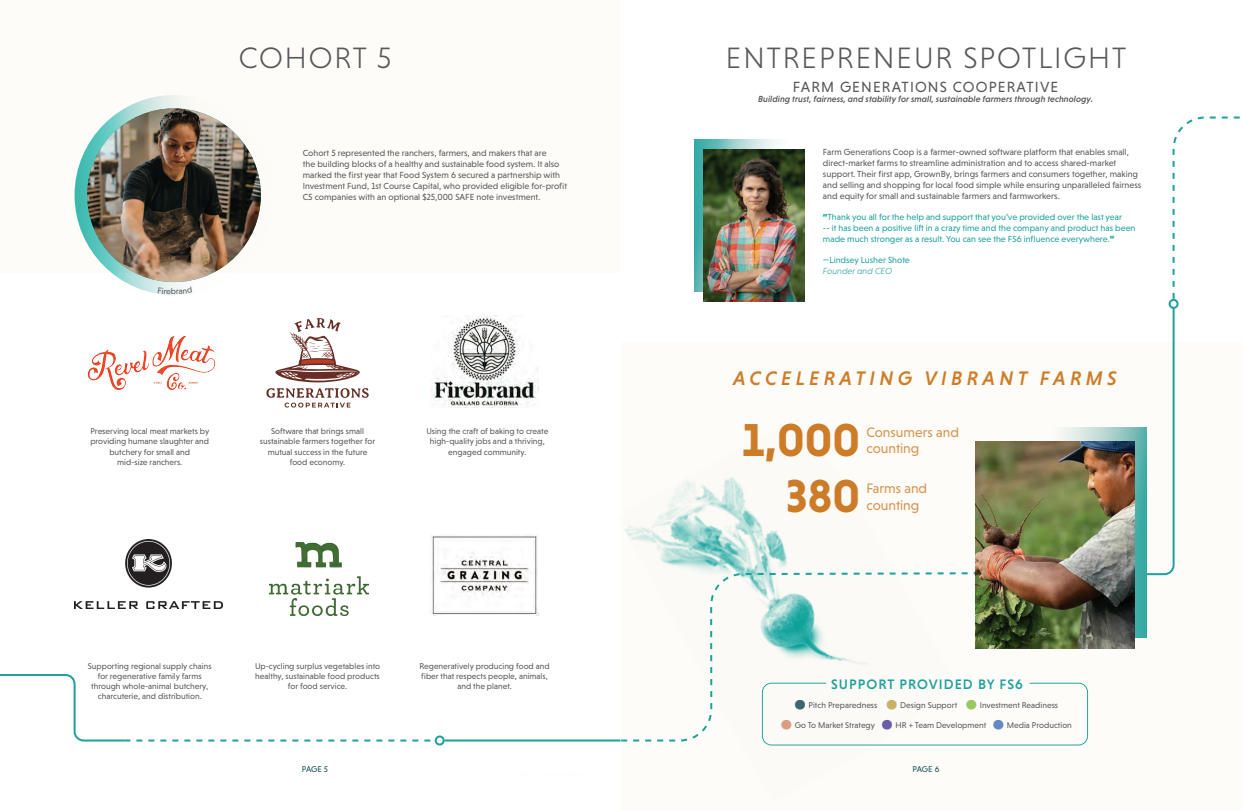
<style>
.page{position:relative;width:1242px;height:810px;background:#fff}
.page>*{position:absolute;margin:0;border:0;box-sizing:border-box;transform-origin:0 0}
.cohort_body{font:700 47px "Niveau Grotesk";color:#ce7c27}
.intro_copy{font:30px "Niveau Grotesk Light Small Caps";letter-spacing:.065em;color:#57585a}
.cohort_body-2{font:italic 500 20px "Niveau Grotesk";letter-spacing:.215em;color:#ce7c27}
.intro_copy-2{font:15px "Niveau Grotesk";letter-spacing:.075em;color:#57585a}
.cohort_body-3{font:14px "Niveau Grotesk";color:#d7924b}
.intro_copy-3{font:500 14px "Niveau Grotesk";letter-spacing:.075em;color:#1ea19c}
.intro_copy-4{font:9px/10.8px "Niveau Grotesk";color:#57585a}
.intro_copy-5{font:9px/10.8px "Niveau Grotesk";color:#1ea19c}
.intro_copy-6{font:italic 500 9px "Niveau Grotesk";color:#57585a}
.intro_copy-7{font:italic 300 9px "Niveau Grotesk";color:#1ea19c}
.cohort_body-4{font:8.5px/10.2px "Niveau Grotesk";color:#57585a;text-align:center}
.cohort_body-5{font:8.5px "Niveau Grotesk";letter-spacing:-.02em;color:#135057}
.s1{font-weight:900}
.s2{font-size:45px;color:#3d666d}
.s3{font-size:45px;color:#c7b266}
.s4{font-size:45px;color:#99c762}
.s5{font-size:45px;color:#db9d82}
.s6{font-size:45px;color:#6b5ca8}
.s7{font-size:45px;color:#6688c6}
</style>
<div class="page">
<div style="left:0;top:0;width:620px;height:810px;background:#fefcf8"></div>
<div style="left:620px;top:342px;width:622px;height:468px;background:#fefcf8"></div>
<div style="left:0;top:274px;width:620px;height:536px;background:#fff"></div>
<img style="left:87px;top:336px;width:129px;height:54px">
<img style="left:430px;top:315px;width:109px;height:93px">
<svg style="left:266px;top:388px;width:103px;height:20px"></svg>
<svg style="left:275px;top:318px;width:85px;height:64px"></svg>
<img style="left:270px;top:542px;width:99px;height:73px">
<img style="left:74px;top:540px;width:149px;height:69px">
<img style="left:430px;top:534px;width:109px;height:82px">
<svg style="left:75px;top:95px;width:200px;height:200px"></svg>
<hr style="left:445px;top:740px;width:176px;height:2px;background:#1ea19c">
<svg style="left:0;top:674px;width:436px;height:68px"></svg>
<div style="left:435px;top:736px;width:10px;height:10px;border:2px solid #1ea19c;border-radius:50%"></div>
<img style="left:617px;top:477px;width:171px;height:267px">
<svg style="left:975px;top:427px;width:172px;height:210px"></svg>
<svg style="left:695px;top:140px;width:110px;height:151px;background:#71b6b0"></svg>
<svg style="left:619px;top:571px;width:359px;height:172px"></svg>
<svg style="left:1145px;top:116px;width:95px;height:460px"></svg>
<div style="left:1169px;top:299px;width:10px;height:10px;border:2px solid #1ea19c;border-radius:50%"></div>
<img style="left:976px;top:441px;width:158px;height:207px">
<img style="left:704px;top:150px;width:101px;height:151px">
<div style="left:762px;top:683px;width:326px;height:63px;border:1px solid #28a59a;border-radius:9px"></div>
<img style="left:87px;top:108px;width:174px;height:174px;border-radius:87px">
<svg style="left:158px;top:287px;width:34px;height:7px"></svg>
<p class="cohort_body-4" style="left:171px;top:286px;width:7px">b</p>
<p class="intro_copy" style="left:239px;top:40px;width:154px">COHORT 5</p>
<p class="intro_copy-4" style="left:303px;top:148px;width:266px">Cohort 5 represented the ranchers, farmers, and makers that are<br>the building blocks of a healthy and sustainable food system. It also marked the first year that Food System 6 secured a partnership with Investment Fund, 1st Course Capital, who provided eligible for-profit C5 companies with an optional $25,000 SAFE note investment.</p>
<p class="cohort_body-4" style="left:90px;top:426px;width:120px">Preserving local meat markets by providing humane slaughter and butchery for small and<br>mid-size ranchers.</p>
<p class="cohort_body-4" style="left:260px;top:426px;width:117px">Software that brings small sustainable farmers together for mutual success in the future food economy.</p>
<p class="cohort_body-4" style="left:426px;top:426px;width:124px">Using the craft of baking to create high-quality jobs and a thriving, engaged community.</p>
<p class="cohort_body-4" style="left:88px;top:661px;width:125px">Supporting regional supply chains for regenerative family farms through whole-animal butchery, charcuterie, and distribution.</p>
<p class="cohort_body-4" style="left:255px;top:661px;width:127px">Up-cycling surplus vegetables into healthy, sustainable food products for food service.</p>
<p class="cohort_body-5" style="left:302px;top:764px;width:28px">PAGE 5</p>
<p class="cohort_body-4" style="left:419px;top:661px;width:132px">Regeneratively producing food and fiber that respects people, animals, and the planet.</p>
<p class="intro_copy" style="left:726px;top:40px;width:402px">ENTREPRENEUR SPOTLIGHT</p>
<p class="intro_copy-2" style="left:793px;top:78px;width:267px">FARM GENERATIONS COOPERATIVE</p>
<p class="intro_copy-6" style="left:758px;top:94px;width:336px">Building trust, fairness, and stability for small, sustainable farmers through technology.</p>
<p class="intro_copy-4" style="left:823px;top:147px;width:320px">Farm Generations Coop is a farmer-owned software platform that enables small, direct-market farms to streamline administration and to access shared-market support. Their first app, GrownBy, brings farmers and consumers together, making and selling and shopping for local food simple while ensuring unparalleled fairness and equity for small and sustainable farmers and farmworkers.</p>
<p class="intro_copy-5" style="left:823px;top:212px;width:314px"><span class="s1">“</span>Thank you all for the help and support that you’ve provided over the last year<br>-- it has been a positive lift in a crazy time and the company and product has been made much stronger as a result. You can see the FS6 influence everywhere.<span class="s1">”</span></p>
<p class="intro_copy-5" style="left:823px;top:255px;width:88px">—Lindsey Lusher Shote</p>
<p class="intro_copy-7" style="left:823px;top:266px;width:71px">Founder and CEO</p>
<p class="cohort_body-2" style="left:733px;top:367px;width:385px">ACCELERATING VIBRANT FARMS</p>
<p class="cohort_body" style="left:742px;top:413px;width:120px">1,000</p>
<p class="cohort_body" style="left:786px;top:469px;width:76px">380</p>
<p class="cohort_body-3" style="left:866px;top:424px;width:94px">Consumers and</p>
<p class="cohort_body-3" style="left:866px;top:441px;width:55px">counting</p>
<p class="cohort_body-3" style="left:866px;top:480px;width:62px">Farms and</p>
<p class="cohort_body-3" style="left:866px;top:497px;width:55px">counting</p>
<p class="intro_copy-3" style="left:831px;top:676px;width:193px">SUPPORT PROVIDED BY FS6</p>
<p class="cohort_body-4" style="left:792px;top:700px;width:87px"><span class="s2">•</span>Pitch Preparedness</p>
<p class="cohort_body-4" style="left:883px;top:700px;width:75px"><span class="s3">•</span>Design Support</p>
<p class="cohort_body-4" style="left:963px;top:700px;width:97px"><span class="s4">•</span>Investment Readiness</p>
<p class="cohort_body-4" style="left:778px;top:720px;width:210px"><span class="s5">•</span>Go To Market Strategy <span class="s6">•</span>HR + Team Development</p>
<p class="cohort_body-4" style="left:990px;top:720px;width:83px"><span class="s7">•</span>Media Production</p>
<p class="cohort_body-5" style="left:913px;top:764px;width:28px">PAGE 6</p>
</div>
